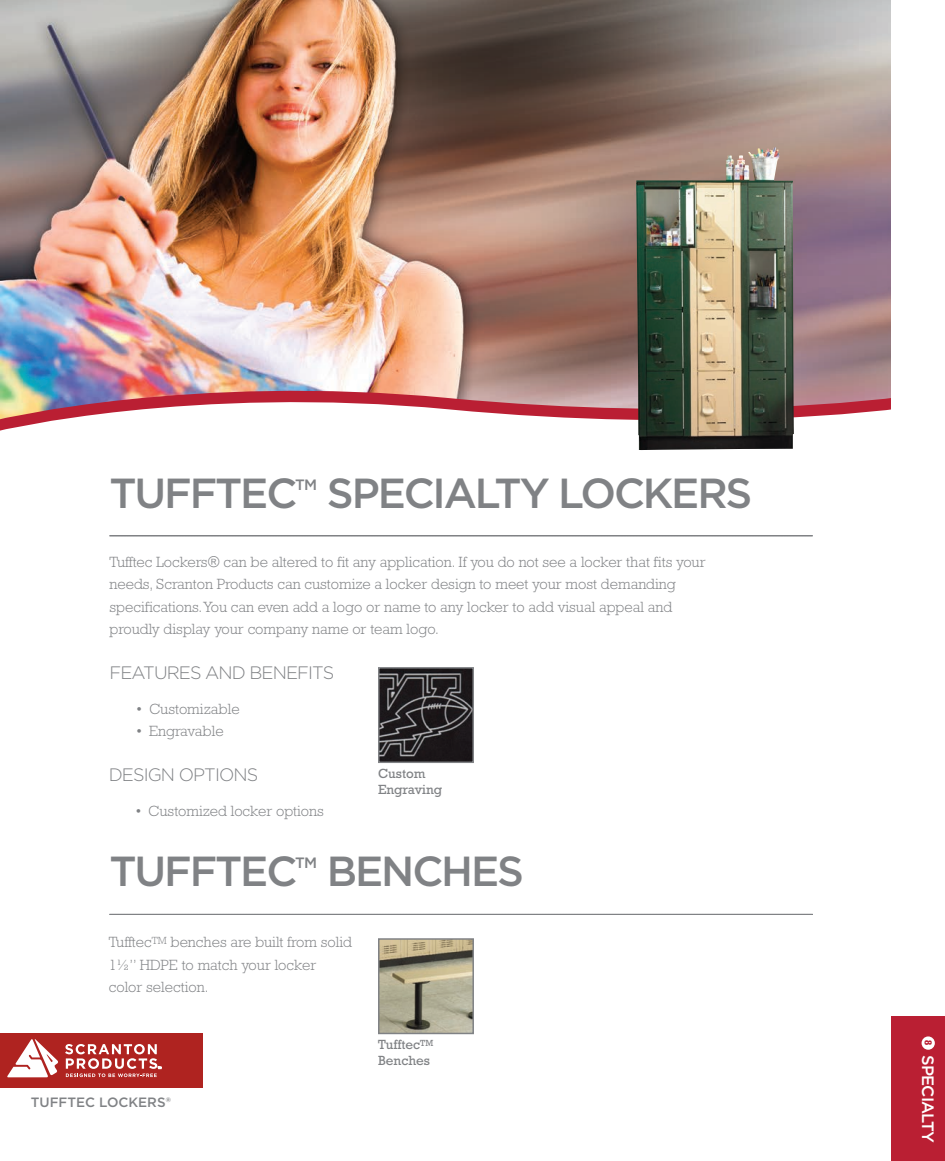
<style>
.page{position:relative;width:945px;height:1161px;background:#fff}
.page>*{position:absolute;margin:0;border:0;box-sizing:border-box;transform-origin:0 0}
.t1{font:500 42px "Gotham";letter-spacing:-.05em;color:#808285}
.t2{font:300 18px "Gotham";letter-spacing:-.05em;color:#808285}
.t3{font:500 16.5px "Gotham";letter-spacing:-.05em;color:#fff}
.t4{font:300 15px/22.5px "Rockwell Std";color:#808285}
.t5{font:500 15px "Gotham";color:#808285}
.t6{font:13.5px/16.2px "Rockwell Std";color:#808285}
.t7{font:500 13.5px "Gotham";color:#808285}
.t8{font:800 condensed 9.9px "Helvetica Neue LT Std";color:#ba1f33}
</style>
<div class="page">
<img style="left:0;top:0;width:891px;height:374px">
<img style="left:0;top:374px;width:891px;height:11px">
<div style="left:891px;top:1016px;width:54px;height:145px;background:#ba1f33"></div>
<svg style="left:110px;top:536px;width:703px;height:1px"></svg>
<img style="left:0;top:385px;width:891px;height:46px">
<img style="left:381px;top:941px;width:90px;height:90px">
<div style="left:378px;top:938px;width:96px;height:96px;border:2px solid #808285"></div>
<img style="left:381px;top:670px;width:90px;height:90px">
<div style="left:378px;top:667px;width:96px;height:96px;border:2px solid #808285"></div>
<svg style="left:110px;top:914px;width:703px;height:1px"></svg>
<img style="left:636px;top:147px;width:158px;height:303px">
<div style="left:0;top:1034px;width:202px;height:54px;background:#af2320"></div>
<svg style="left:7px;top:1039px;width:51px;height:38px"></svg>
<svg style="left:65px;top:1044px;width:96px;height:33px"></svg>
<div style="left:922px;top:1036px;width:13px;height:14px;background:#fff;border-radius:50%"></div>
<h1 class="t1" style="left:109px;top:478px;width:189px">TUFFTEC</h1>
<p class="t5" style="left:295px;top:479px;width:23px">TM</p>
<h1 class="t1" style="left:327px;top:478px;width:427px">SPECIALTY LOCKERS</h1>
<p class="t4" style="left:110px;top:552px;width:598px">Tufftec Lockers® can be altered to fit any application. If you do not see a locker that fits your needs, Scranton Products can customize a locker design to meet your most demanding specifications. You can even add a logo or name to any locker to add visual appeal and proudly display your company name or team logo.</p>
<p class="t2" style="left:110px;top:667px;width:226px">FEATURES AND BENEFITS</p>
<p class="t4" style="left:135px;top:699px;width:106px">• Customizable</p>
<p class="t4" style="left:135px;top:722px;width:90px">• Engravable</p>
<p class="t2" style="left:109px;top:769px;width:151px">DESIGN OPTIONS</p>
<p class="t4" style="left:135px;top:801px;width:191px">• Customized locker options</p>
<p class="t6" style="left:378px;top:767px;width:66px">Custom<br>Engraving</p>
<h1 class="t1" style="left:109px;top:857px;width:189px">TUFFTEC</h1>
<p class="t5" style="left:295px;top:858px;width:23px">TM</p>
<h1 class="t1" style="left:327px;top:857px;width:198px">BENCHES</h1>
<p class="t4" style="left:109px;top:933px;width:245px">Tufftec<sup>TM</sup> benches are built from solid<br>1½” HDPE to match your locker color selection.</p>
<p class="t7" style="left:31px;top:1098px;width:142px">TUFFTEC LOCKERS®</p>
<p class="t6" style="left:378px;top:1038px;width:57px">Tufftec<sup>TM<br></sup>Benches</p>
<p class="t8" style="left:932px;top:1040px;width:7px;rotate:90deg">8</p>
<p class="t3" style="left:934px;top:1055px;width:89px;rotate:90deg">SPECIALTY</p>
</div>
